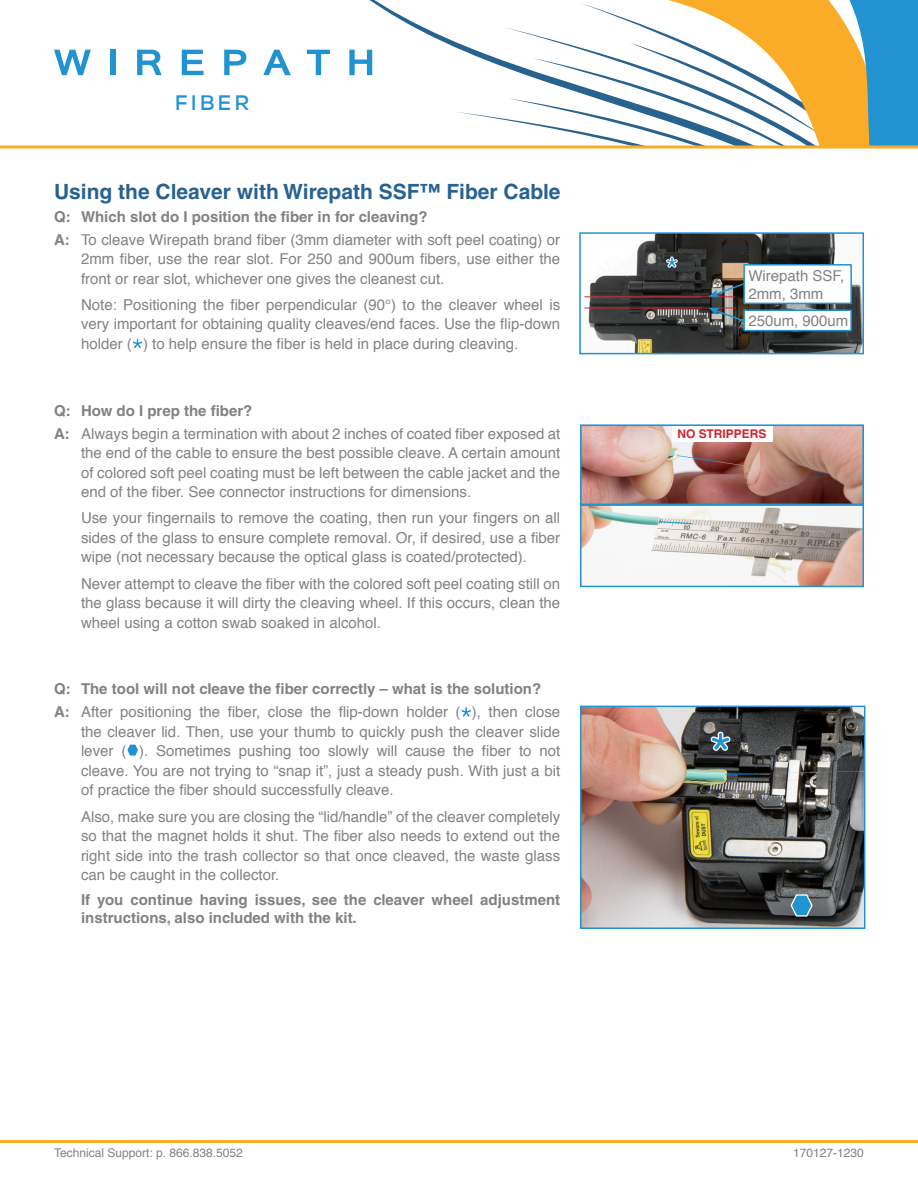
<style>
.page{position:relative;width:918px;height:1188px;background:#fff}
.page>*{position:absolute;margin:0;border:0;box-sizing:border-box;transform-origin:0 0}
.t1{font:700 21px "Helvetica";color:#286290}
.t2{font:700 20.85px "Nexa";letter-spacing:.14em;color:#2193d1}
.FAQ_Note{font:15px/19.5px "Helvetica";color:#808285;text-align:justify}
.Answer{font:15px/19.5px "Helvetica";color:#808285;text-align:justify}
.Question{font:700 15px "Helvetica";color:#808285}
.Normal_Paragraph{font:700 15px/18px "Helvetica";color:#808285}
.t3{font:12px "Helvetica";color:#808285}
.t4{font:700 12px "Helvetica LT Std";color:#d1232a}
.s1{font-weight:700}
</style>
<div class="page">
<svg style="left:243px;top:0;width:243px;height:146px"></svg>
<svg style="left:486px;top:0;width:432px;height:146px"></svg>
<hr style="left:0;top:146px;width:918px;height:2px;background:#faab27">
<hr style="left:0;top:1140px;width:918px;height:3px;background:#faab27">
<svg style="left:54px;top:50px;width:37px;height:25px"></svg>
<div style="left:110px;top:50px;width:6px;height:25px;background:#2193d1"></div>
<svg style="left:137px;top:50px;width:25px;height:25px"></svg>
<svg style="left:182px;top:50px;width:22px;height:25px"></svg>
<svg style="left:224px;top:50px;width:22px;height:25px"></svg>
<svg style="left:263px;top:50px;width:28px;height:25px"></svg>
<svg style="left:307px;top:50px;width:23px;height:25px"></svg>
<svg style="left:349px;top:50px;width:23px;height:25px"></svg>
<svg style="left:132px;top:339px;width:11px;height:9px"></svg>
<svg style="left:461px;top:707px;width:10px;height:10px"></svg>
<svg style="left:127px;top:744px;width:11px;height:12px"></svg>
<img style="left:584px;top:235px;width:277px;height:116px">
<div style="left:579px;top:232px;width:285px;height:122px;border:2px solid #2193d1"></div>
<hr style="left:585px;top:296px;width:150px;height:1px;background:#d1232a">
<hr style="left:585px;top:307px;width:150px;height:2px;background:#d1232a">
<svg style="left:708px;top:282px;width:35px;height:15px"></svg>
<svg style="left:708px;top:308px;width:37px;height:15px"></svg>
<div style="left:744px;top:265px;width:107px;height:38px;background:#fff"></div>
<div style="left:743px;top:264px;width:109px;height:40px;border:2px solid #2193d1"></div>
<div style="left:744px;top:310px;width:107px;height:21px;background:#fff"></div>
<div style="left:743px;top:310px;width:109px;height:21px;border:2px solid #2193d1"></div>
<svg style="left:666px;top:256px;width:12px;height:12px"></svg>
<img style="left:583px;top:427px;width:278px;height:157px">
<div style="left:580px;top:504px;width:284px;height:83px;border:2px solid #2193d1"></div>
<div style="left:580px;top:424px;width:284px;height:81px;border:2px solid #2193d1"></div>
<div style="left:672px;top:426px;width:100px;height:16px;background:#fff"></div>
<img style="left:583px;top:709px;width:279px;height:217px">
<div style="left:580px;top:706px;width:285px;height:223px;border:2px solid #2193d1"></div>
<svg style="left:710px;top:731px;width:21px;height:21px"></svg>
<svg style="left:790px;top:893px;width:23px;height:24px"></svg>
<h2 class="t2" style="left:175px;top:89px;width:76px">FIBER</h2>
<h1 class="t1" style="left:54px;top:178px;width:508px">Using the Cleaver with Wirepath SSF™ Fiber Cable</h1>
<p class="Question" style="left:54px;top:207px;width:375px">Q: Which slot do I position the fiber in for cleaving?</p>
<p class="Answer" style="left:81px;top:230px;width:481px;text-indent:-27px"><span class="s1">A:</span> To cleave Wirepath brand fiber (3mm diameter with soft peel coating) or 2mm fiber, use the rear slot. For 250 and 900um fibers, use either the front or rear slot, whichever one gives the cleanest cut.</p>
<p class="FAQ_Note" style="left:81px;top:295px;width:481px">Note: Positioning the fiber perpendicular (90°) to the cleaver wheel is very important for obtaining quality cleaves/end faces. Use the flip-down holder ( ) to help ensure the fiber is held in place during cleaving.</p>
<p class="Question" style="left:54px;top:401px;width:200px">Q: How do I prep the fiber?</p>
<p class="Answer" style="left:81px;top:424px;width:481px;text-indent:-27px"><span class="s1">A:</span> Always begin a termination with about 2 inches of coated fiber exposed at the end of the cable to ensure the best possible cleave. A certain amount of colored soft peel coating must be left between the cable jacket and the end of the fiber. See connector instructions for dimensions.</p>
<p class="FAQ_Note" style="left:81px;top:509px;width:481px">Use your fingernails to remove the coating, then run your fingers on all sides of the glass to ensure complete removal. Or, if desired, use a fiber wipe (not necessary because the optical glass is coated/protected).</p>
<p class="FAQ_Note" style="left:81px;top:574px;width:481px">Never attempt to cleave the fiber with the colored soft peel coating still on the glass because it will dirty the cleaving wheel. If this occurs, clean the wheel using a cotton swab soaked in alcohol.</p>
<p class="Question" style="left:54px;top:680px;width:489px">Q: The tool will not cleave the fiber correctly – what is the solution?</p>
<p class="Answer" style="left:81px;top:703px;width:481px;text-indent:-27px"><span class="s1">A:</span> After positioning the fiber, close the flip-down holder ( ), then close the cleaver lid. Then, use your thumb to quickly push the cleaver slide lever ( ). Sometimes pushing too slowly will cause the fiber to not cleave. You are not trying to “snap it”, just a steady push. With just a bit of practice the fiber should successfully cleave.</p>
<p class="FAQ_Note" style="left:81px;top:807px;width:481px">Also, make sure you are closing the “lid/handle” of the cleaver completely so that the magnet holds it shut. The fiber also needs to extend out the right side into the trash collector so that once cleaved, the waste glass can be caught in the collector.</p>
<p class="Normal_Paragraph" style="left:81px;top:890px;width:481px">If you continue having issues, see the cleaver wheel adjustment instructions, also included with the kit.</p>
<p class="Answer" style="left:748px;top:267px;width:97px;line-height:18px">Wirepath SSF,<br>2mm, 3mm</p>
<p class="Answer" style="left:748px;top:312px;width:102px">250um, 900um</p>
<p class="t4" style="left:677px;top:427px;width:91px">NO STRIPPERS</p>
<p class="t3" style="left:54px;top:1143px;width:190px">Technical Support: p. 866.838.5052</p>
<p class="t3" style="left:793px;top:1143px;width:72px">170127-1230</p>
</div>
